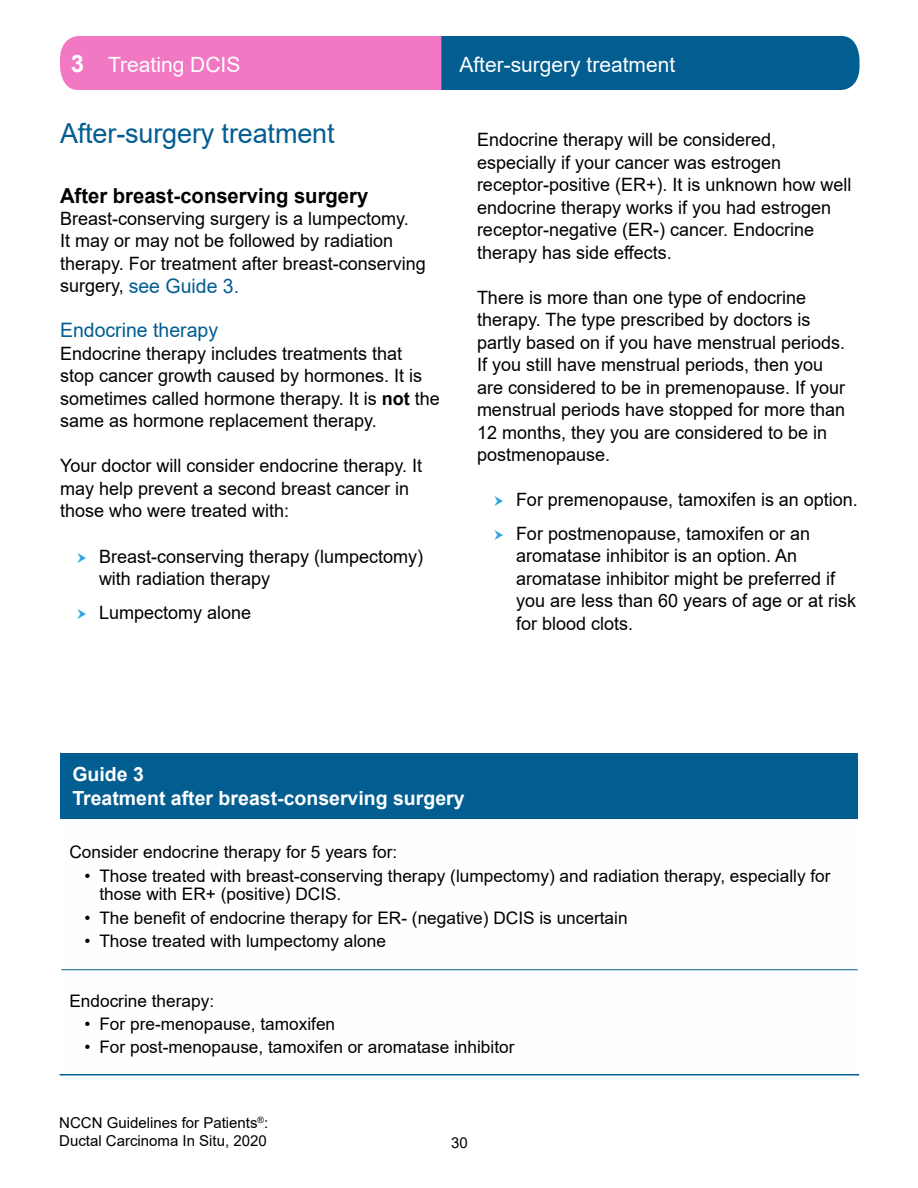
<style>
.page{position:relative;width:918px;height:1188px;background:#fff}
.page>*{position:absolute;margin:0;border:0;box-sizing:border-box;transform-origin:0 0}
.t1{font:27.6px "Arial";letter-spacing:-.005em;color:#025d91}
.t2{font:21px "Arial";color:#fff}
.t3{font:700 20.7px "Arial";color:#000}
.t4{font:19.95px "Arial";color:#025d91}
.t5{font:700 19.5px/23.2px "Arial";color:#fff}
.t6{font:18.3px/22.5px "Arial";color:#000}
.t7{font:17.25px/18.8px "Arial";color:#000}
.t8{font:15px/18px "Arial";color:#000}
.s1{font-weight:700;font-size:24px}
.s2{font-size:18.3px;color:#000}
.s3{font-weight:700}
</style>
<div class="page">
<svg style="left:60px;top:36px;width:800px;height:54px;background:#776baa"></svg>
<div style="left:60px;top:752px;width:798px;height:68px;background:#025d91"></div>
<hr style="left:60px;top:819px;width:799px;height:1px;background:#fff">
<hr style="left:60px;top:752px;width:798px;height:1px;background:#fff">
<hr style="left:60px;top:1074px;width:799px;height:2px;background:#006098">
<hr style="left:61px;top:969px;width:797px;height:1px;background:#006098">
<p class="t2" style="left:71px;top:50px;width:171px"><span class="s1">3</span> Treating DCIS</p>
<p class="t2" style="left:459px;top:50px;width:217px">After-surgery treatment</p>
<h1 class="t1" style="left:60px;top:115px;width:276px">After-surgery treatment</h1>
<p class="t3" style="left:60px;top:181px;width:310px">After breast-conserving surgery</p>
<p class="t6" style="left:60px;top:207px;width:367px">Breast-conserving surgery is a lumpectomy.<br>It may or may not be followed by radiation therapy. For treatment after breast-conserving</p>
<p class="t4" style="left:60px;top:272px;width:181px"><span class="s2">surgery,</span> see Guide 3.</p>
<p class="t4" style="left:60px;top:317px;width:160px">Endocrine therapy</p>
<p class="t6" style="left:60px;top:342px;width:381px">Endocrine therapy includes treatments that stop cancer growth caused by hormones. It is sometimes called hormone therapy. It is <span class="s3">not</span> the same as hormone replacement therapy.</p>
<p class="t6" style="left:60px;top:455px;width:364px">Your doctor will consider endocrine therapy. It may help prevent a second breast cancer in those who were treated with:</p>
<p class="t6" style="left:99px;top:545px;width:326px">Breast-conserving therapy (lumpectomy) with radiation therapy</p>
<p class="t6" style="left:99px;top:601px;width:154px">Lumpectomy alone</p>
<p class="t6" style="left:477px;top:128px;width:376px">Endocrine therapy will be considered, especially if your cancer was estrogen receptor-positive (ER+). It is unknown how well endocrine therapy works if you had estrogen receptor-negative (ER-) cancer. Endocrine therapy has side effects.</p>
<p class="t6" style="left:477px;top:286px;width:370px">There is more than one type of endocrine therapy. The type prescribed by doctors is partly based on if you have menstrual periods.<br>If you still have menstrual periods, then you are considered to be in premenopause. If your menstrual periods have stopped for more than 12 months, they you are considered to be in postmenopause.</p>
<p class="t6" style="left:516px;top:483px;width:343px;line-height:33.8px">For premenopause, tamoxifen is an option.<br>For postmenopause, tamoxifen or an</p>
<p class="t6" style="left:516px;top:545px;width:342px">aromatase inhibitor is an option. An aromatase inhibitor might be preferred if you are less than 60 years of age or at risk for blood clots.</p>
<p class="t5" style="left:72px;top:763px;width:394px">Guide 3<br>Treatment after breast-conserving surgery</p>
<p class="t7" style="left:69px;top:843px;width:329px">Consider endocrine therapy for 5 years for:</p>
<p class="t7" style="left:99px;top:866px;width:733px;text-indent:-15px">• Those treated with breast-conserving therapy (lumpectomy) and radiation therapy, especially for those with ER+ (positive) DCIS.</p>
<p class="t7" style="left:84px;top:908px;width:545px">• The benefit of endocrine therapy for ER- (negative) DCIS is uncertain</p>
<p class="t7" style="left:84px;top:931px;width:303px">• Those treated with lumpectomy alone</p>
<p class="t7" style="left:69px;top:991px;width:146px">Endocrine therapy:</p>
<p class="t7" style="left:84px;top:1014px;width:252px">• For pre-menopause, tamoxifen</p>
<p class="t7" style="left:84px;top:1038px;width:432px">• For post-menopause, tamoxifen or aromatase inhibitor</p>
<p class="t8" style="left:59px;top:1114px;width:211px">NCCN Guidelines for Patients<sup>®</sup>:<br>Ductal Carcinoma In Situ, 2020</p>
<p class="t8" style="left:451px;top:1133px;width:18px">30</p>
</div>
